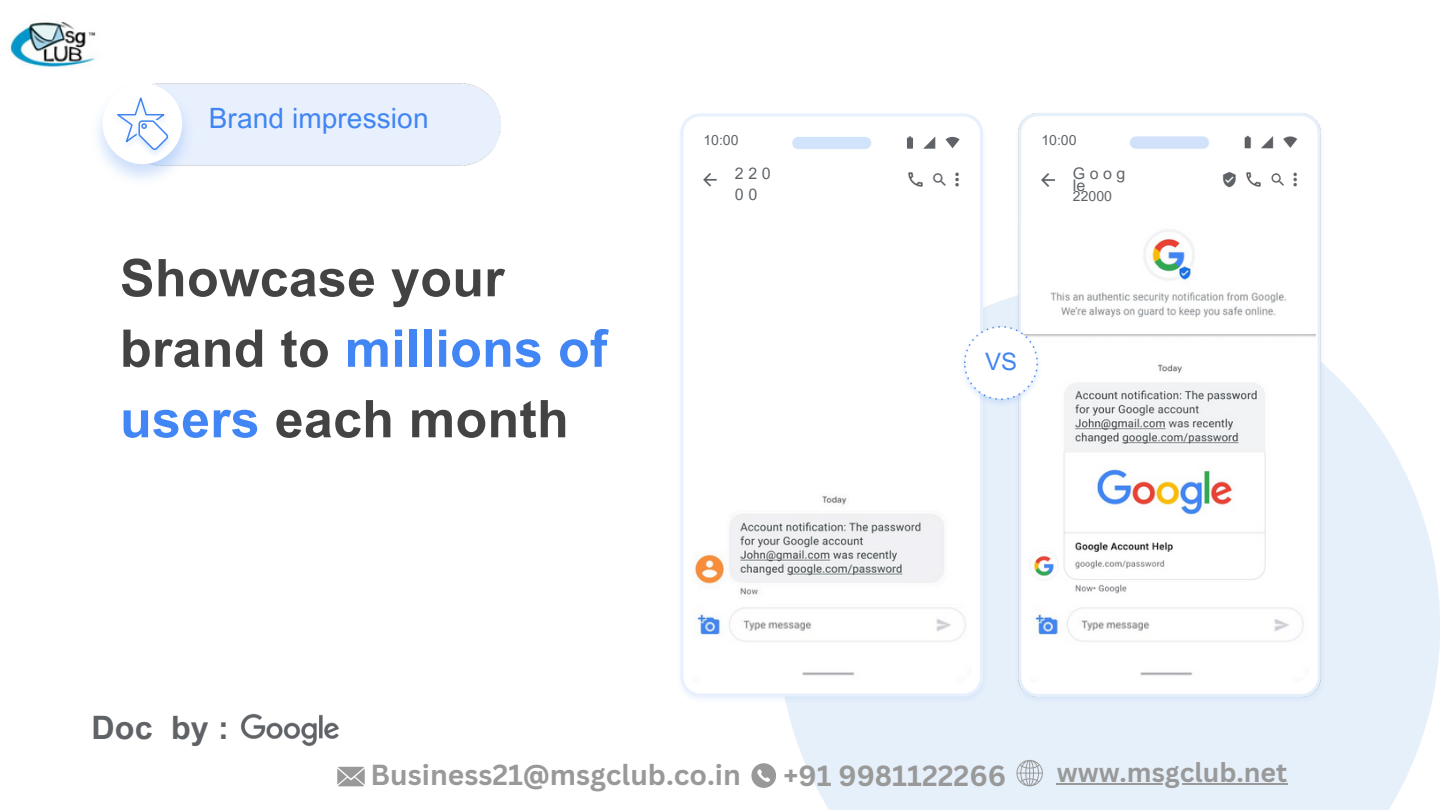
<style>
.page{position:relative;width:1440px;height:810px;background:#fff}
.page>*{position:absolute;margin:0;border:0;box-sizing:border-box;transform-origin:0 0}
.t1{font:700 52px/70.4px "Arial MT Pro";letter-spacing:.005em;color:#434343}
.t2{font:700 32.2px "Arial MT Pro";color:#5f6368}
.t3{font:700 28.4px "Canva Sans";color:#999}
.t4{font:700 28.2px "Canva Sans";color:#999}
.t5{font:28px "Arial MT Pro";letter-spacing:.005em;color:#4185f3}
.t6{font:700 26.6px "Canva Sans";color:#999}
.t7{font:24px "Arial MT Pro";color:#4185f3}
.t8{font:16px/21px "Arial MT Pro";letter-spacing:.28em;color:#5f6368}
.t9{font:14px "Arial MT Pro";letter-spacing:.005em;color:#5f6368}
.s1{color:#4285f4}
</style>
<div class="page">
<svg style="left:103px;top:83px;width:79px;height:81px"></svg>
<svg style="left:679px;top:113px;width:305px;height:585px"></svg>
<svg style="left:792px;top:137px;width:79px;height:12px"></svg>
<svg style="left:907px;top:136px;width:6px;height:13px"></svg>
<svg style="left:923px;top:136px;width:12px;height:13px"></svg>
<svg style="left:945px;top:137px;width:15px;height:11px"></svg>
<img style="left:693px;top:605px;width:278px;height:79px">
<img style="left:693px;top:161px;width:122px;height:37px">
<img style="left:897px;top:161px;width:72px;height:37px">
<img style="left:907px;top:171px;width:18px;height:18px">
<img style="left:1008px;top:113px;width:323px;height:593px">
<img style="left:1031px;top:600px;width:278px;height:84px">
<img style="left:1041px;top:173px;width:14px;height:14px">
<img style="left:1214px;top:161px;width:93px;height:37px">
<img style="left:1245px;top:171px;width:18px;height:18px">
<img style="left:691px;top:480px;width:286px;height:125px">
<img style="left:1073px;top:178px;width:111px;height:18px">
<img style="left:1022px;top:218px;width:294px;height:377px">
<img style="left:955px;top:409px;width:92px;height:3px">
<img style="left:954px;top:316px;width:93px;height:93px">
<img style="left:9px;top:21px;width:94px;height:76px">
<img style="left:240px;top:713px;width:99px;height:34px">
<svg style="left:337px;top:767px;width:27px;height:19px"></svg>
<svg style="left:751px;top:763px;width:24px;height:24px"></svg>
<svg style="left:1016px;top:760px;width:27px;height:26px"></svg>
<hr style="left:1057px;top:783px;width:70px;height:2px;background:#999">
<hr style="left:1127px;top:783px;width:160px;height:2px;background:#999">
<p class="t5" style="left:209px;top:108px;width:221px">Brand impression</p>
<p class="t1" style="left:120px;top:249px;width:489px">Showcase your brand to <span class="s1">millions of users</span> each month</p>
<p class="t9" style="left:703px;top:134px;width:37px">10:00</p>
<p class="t9" style="left:1041px;top:134px;width:37px">10:00</p>
<p class="t8" style="left:735px;top:165px;width:37px">220<br>0 0</p>
<p class="t8" style="left:1073px;top:165px;width:54px">Goog</p>
<p class="t8" style="left:1073px;top:177px;width:14px">le</p>
<p class="t9" style="left:1073px;top:191px;width:41px">22000</p>
<p class="t7" style="left:985px;top:353px;width:34px">VS</p>
<h1 class="t2" style="left:91px;top:716px;width:139px">Doc by :</h1>
<p class="t4" style="left:371px;top:755px;width:372px">Business21@msgclub.co.in</p>
<p class="t3" style="left:784px;top:755px;width:224px">+91 9981122266</p>
<p class="t6" style="left:1057px;top:753px;width:232px">www.msgclub.net</p>
</div>
